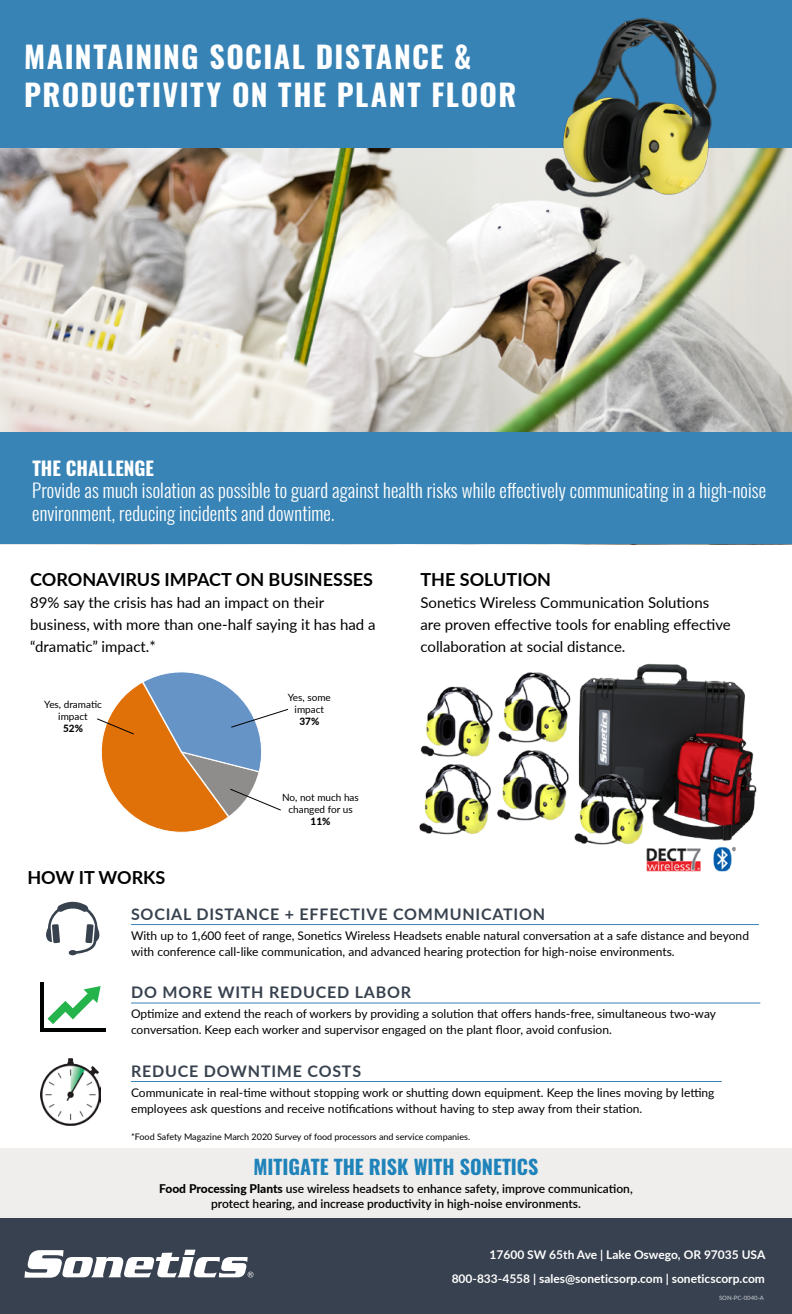
<style>
.page{position:relative;width:792px;height:1314px;background:#fff}
.page>*{position:absolute;margin:0;border:0;box-sizing:border-box;transform-origin:0 0}
.t1{font:700 30px/38px "Oswald";letter-spacing:.05em;color:#fff}
.t2{font:700 20px "Oswald";color:#1f83ba}
.t3{font:italic 300 19px/22.8px "Oswald";color:#fff}
.t4{font:700 19px "Oswald";color:#fff}
.t5{font:700 18px "Lato";color:#000}
.t6{font:700 16px "Lato";letter-spacing:.05em;color:#38424f}
.t7{font:15px/22px "Lato";color:#000}
.t8{font:12px/16px "Lato";color:#000}
.t9{font:600 12px/14.4px "Lato";color:#000;text-align:center}
.t10{font:700 12px/24px "Lato";color:#fff;text-align:right}
.t11{font:10px/12px "Lato";color:#000;text-align:center}
.t12{font:800 10px "Lato";color:#000}
.t13{font:9px "Lato";color:#000}
.t14{font:600 6px "Lato";color:#b5bbc5}
.s1{font-weight:800}
</style>
<div class="page">
<div style="left:0;top:1149px;width:792px;height:74px;background:#efeeed"></div>
<img style="left:0;top:148px;width:792px;height:397px">
<div style="left:0;top:1219px;width:792px;height:95px;background:#38414f"></div>
<div style="left:0;top:0;width:792px;height:148px;background:#3783b6"></div>
<hr style="left:131px;top:1081px;width:591px;height:1px;background:#3783b6">
<img style="left:538px;top:17px;width:184px;height:185px">
<hr style="left:131px;top:1003px;width:629px;height:1px;background:#3783b6">
<hr style="left:131px;top:924px;width:628px;height:1px;background:#3783b6">
<hr style="left:40px;top:982px;width:3px;height:49px;background:#000101">
<hr style="left:40px;top:1028px;width:66px;height:3px;background:#000101">
<svg style="left:48px;top:986px;width:53px;height:38px"></svg>
<div style="left:0;top:432px;width:792px;height:112px;background:#3884b6"></div>
<img style="left:419px;top:663px;width:338px;height:209px">
<img style="left:40px;top:1059px;width:61px;height:67px">
<svg style="left:46px;top:901px;width:54px;height:55px"></svg>
<svg style="left:97px;top:672px;width:192px;height:161px"></svg>
<svg style="left:24px;top:1250px;width:229px;height:28px"></svg>
<h1 class="t1" style="left:24px;top:39px;width:494px">MAINTAINING SOCIAL DISTANCE &amp;<br>PRODUCTIVITY ON THE PLANT FLOOR</h1>
<h3 class="t4" style="left:33px;top:455px;width:123px">THE CHALLENGE</h3>
<h3 class="t3" style="left:33px;top:479px;width:738px">Provide as much isolation as possible to guard against health risks while effectively communicating in a high-noise environment, reducing incidents and downtime.</h3>
<h3 class="t5" style="left:30px;top:566px;width:344px">CORONAVIRUS IMPACT ON BUSINESSES</h3>
<p class="t7" style="left:30px;top:591px;width:347px">89% say the crisis has had an impact on their business, with more than one-half saying it has had a “dramatic” impact.*</p>
<p class="t11" style="left:44px;top:698px;width:59px">Yes, dramatic impact</p>
<p class="t12" style="left:63px;top:721px;width:21px">52%</p>
<h3 class="t5" style="left:27px;top:864px;width:140px">HOW IT WORKS</h3>
<p class="t11" style="left:288px;top:691px;width:45px">Yes, some impact</p>
<p class="t12" style="left:299px;top:714px;width:21px">37%</p>
<p class="t11" style="left:282px;top:791px;width:78px">No, not much has changed for us</p>
<p class="t12" style="left:311px;top:814px;width:21px">11%</p>
<h3 class="t5" style="left:420px;top:566px;width:132px">THE SOLUTION</h3>
<p class="t7" style="left:420px;top:591px;width:312px">Sonetics Wireless Communication Solutions are proven effective tools for enabling effective collaboration at social distance.</p>
<h3 class="t6" style="left:131px;top:902px;width:416px">SOCIAL DISTANCE + EFFECTIVE COMMUNICATION</h3>
<p class="t8" style="left:131px;top:927px;width:620px">With up to 1,600 feet of range, Sonetics Wireless Headsets enable natural conversation at a safe distance and beyond with conference call-like communication, and advanced hearing protection for high-noise environments.</p>
<h3 class="t6" style="left:131px;top:981px;width:282px">DO MORE WITH REDUCED LABOR</h3>
<p class="t8" style="left:131px;top:1005px;width:586px">Optimize and extend the reach of workers by providing a solution that offers hands-free, simultaneous two-way conversation. Keep each worker and supervisor engaged on the plant floor, avoid confusion.</p>
<h3 class="t6" style="left:131px;top:1059px;width:232px">REDUCE DOWNTIME COSTS</h3>
<p class="t8" style="left:131px;top:1084px;width:585px">Communicate in real-time without stopping work or shutting down equipment. Keep the lines moving by letting employees ask questions and receive notifications without having to step away from their station.</p>
<p class="t13" style="left:131px;top:1131px;width:341px">*Food Safety Magazine March 2020 Survey of food processors and service companies.</p>
<h2 class="t2" style="left:254px;top:1153px;width:286px">MITIGATE THE RISK WITH SONETICS</h2>
<p class="t9" style="left:159px;top:1181px;width:475px"><span class="s1">Food Processing Plants</span> use wireless headsets to enhance safety, improve communication, protect hearing, and increase productivity in high-noise environments.</p>
<p class="t10" style="left:452px;top:1242px;width:315px">17600 SW 65th Ave | Lake Oswego, OR 97035 USA<br>800-833-4558 | sales@soneticsorp.com | soneticscorp.com</p>
<p class="t14" style="left:719px;top:1293px;width:47px">SON-PC-0040-A</p>
</div>
